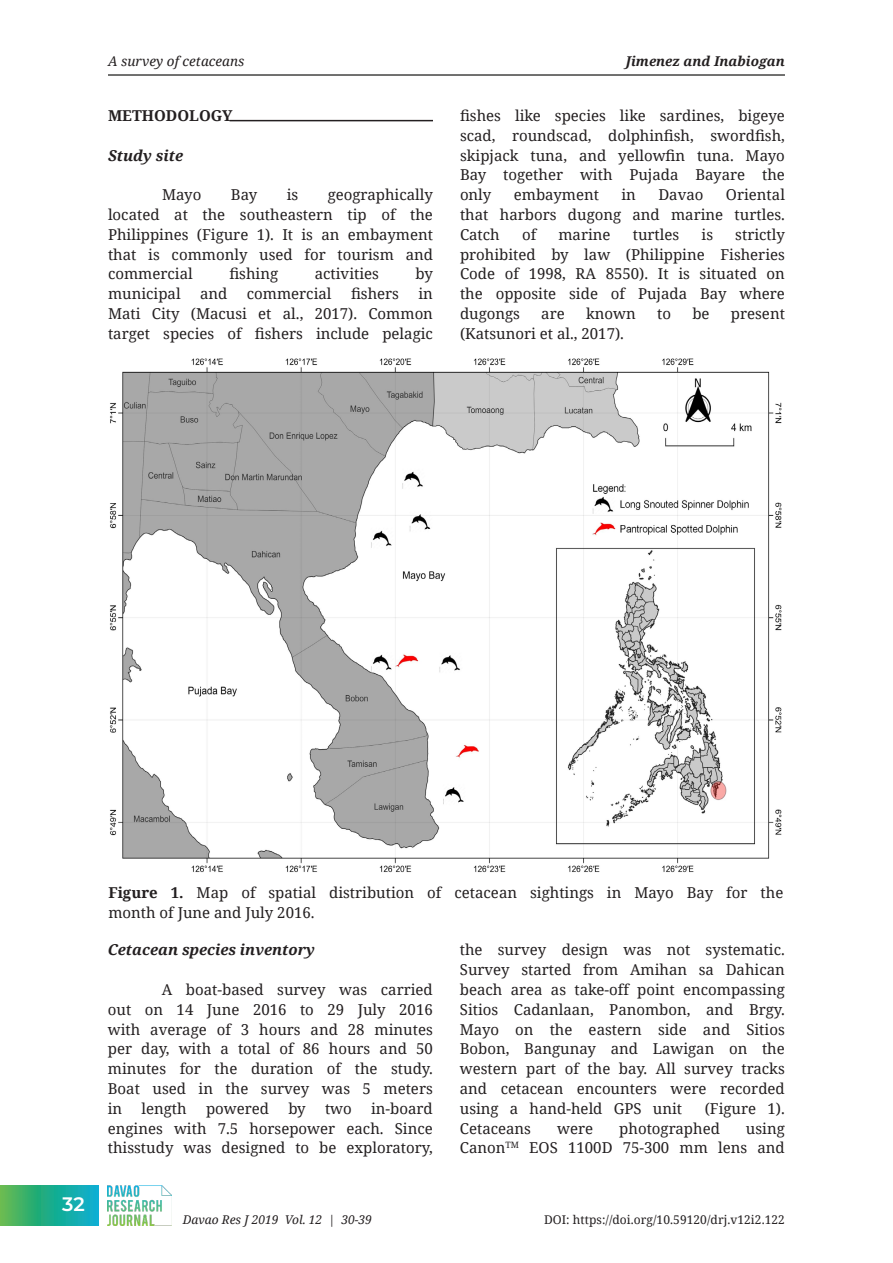
<style>
.page{position:relative;width:893px;height:1263px;background:#fff}
.page>*{position:absolute;margin:0;border:0;box-sizing:border-box;transform-origin:0 0}
.t1{font:600 19.5px "Montserrat";color:#fff}
.t2{font:15px/19.8px "Noto Serif";color:#231f20}
.t3{font:italic 700 15px "Noto Serif";color:#231f20}
.t4{font:700 15px "Noto Serif";color:#231f20}
.t5{font:italic 700 13.5px "Noto Serif";color:#231f20}
.t6{font:italic 13.5px "Noto Serif";letter-spacing:.005em;color:#231f20}
.t7{font:12px "Noto Serif";letter-spacing:.005em;color:#231f20}
.t8{font:italic 12px "Noto Serif";color:#231f20}
.s1{font-weight:700}
</style>
<div class="page">
<hr style="left:108px;top:74px;width:677px;height:2px;background:#040503">
<svg style="left:0;top:1185px;width:98px;height:40px;background:#28af8b"></svg>
<img style="left:107px;top:1185px;width:65px;height:40px">
<img style="left:109px;top:358px;width:672px;height:515px">
<hr style="left:230px;top:120px;width:203px;height:1px;background:#231f20">
<p class="t6" style="left:108px;top:52px;width:138px">A survey of cetaceans</p>
<p class="t5" style="left:626px;top:52px;width:161px">Jimenez and Inabiogan</p>
<p class="t4" style="left:108px;top:105px;width:126px">METHODOLOGY</p>
<p class="t3" style="left:108px;top:145px;width:77px">Study site</p>
<p class="t2" style="left:162px;top:184px;width:41px">Mayo</p>
<p class="t2" style="left:231px;top:184px;width:28px">Bay</p>
<p class="t2" style="left:287px;top:184px;width:13px">is</p>
<p class="t2" style="left:328px;top:184px;width:107px">geographically</p>
<p class="t2" style="left:108px;top:204px;width:326px">located at the southeastern tip of the</p>
<p class="t2" style="left:108px;top:224px;width:326px">Philippines (Figure 1). It is an embayment</p>
<p class="t2" style="left:108px;top:244px;width:326px">that is commonly used for tourism and</p>
<p class="t2" style="left:108px;top:264px;width:86px">commercial</p>
<p class="t2" style="left:229px;top:264px;width:50px">fishing</p>
<p class="t2" style="left:315px;top:264px;width:66px">activities</p>
<p class="t2" style="left:416px;top:264px;width:19px">by</p>
<p class="t2" style="left:108px;top:283px;width:74px">municipal</p>
<p class="t2" style="left:200px;top:283px;width:29px">and</p>
<p class="t2" style="left:247px;top:283px;width:86px">commercial</p>
<p class="t2" style="left:351px;top:283px;width:50px">fishers</p>
<p class="t2" style="left:418px;top:283px;width:16px">in</p>
<p class="t2" style="left:108px;top:303px;width:326px">Mati City (Macusi et al., 2017). Common</p>
<p class="t2" style="left:108px;top:323px;width:326px">target species of fishers include pelagic</p>
<p class="t2" style="left:460px;top:105px;width:326px">fishes like species like sardines, bigeye</p>
<p class="t2" style="left:460px;top:125px;width:326px">scad, roundscad, dolphinfish, swordfish,</p>
<p class="t2" style="left:460px;top:145px;width:326px;text-align:justify">skipjack tuna, and yellowfin tuna. Mayo Bay together with Pujada Bayare the only</p>
<p class="t2" style="left:514px;top:184px;width:87px">embayment</p>
<p class="t2" style="left:621px;top:184px;width:16px">in</p>
<p class="t2" style="left:658px;top:184px;width:47px">Davao</p>
<p class="t2" style="left:726px;top:184px;width:61px">Oriental</p>
<p class="t2" style="left:460px;top:204px;width:326px">that harbors dugong and marine turtles.</p>
<p class="t2" style="left:460px;top:224px;width:41px">Catch</p>
<p class="t2" style="left:522px;top:224px;width:16px">of</p>
<p class="t2" style="left:558px;top:224px;width:54px">marine</p>
<p class="t2" style="left:633px;top:224px;width:48px">turtles</p>
<p class="t2" style="left:701px;top:224px;width:13px">is</p>
<p class="t2" style="left:735px;top:224px;width:51px">strictly</p>
<p class="t2" style="left:460px;top:244px;width:326px">prohibited by law (Philippine Fisheries</p>
<p class="t2" style="left:460px;top:264px;width:326px">Code of 1998, RA 8550). It is situated on the opposite side of Pujada Bay where</p>
<p class="t2" style="left:460px;top:303px;width:61px">dugongs</p>
<p class="t2" style="left:541px;top:303px;width:25px">are</p>
<p class="t2" style="left:586px;top:303px;width:51px">known</p>
<p class="t2" style="left:657px;top:303px;width:15px">to</p>
<p class="t2" style="left:692px;top:303px;width:19px">be</p>
<p class="t2" style="left:731px;top:303px;width:56px">present</p>
<p class="t2" style="left:460px;top:323px;width:165px">(Katsunori et al., 2017).</p>
<h1 class="t1" style="left:62px;top:1191px;width:24px">32</h1>
<p class="t2" style="left:108px;top:882px;width:676px"><span class="s1">Figure 1.</span> Map of spatial distribution of cetacean sightings in Mayo Bay for the</p>
<p class="t2" style="left:108px;top:902px;width:208px">month of June and July 2016.</p>
<p class="t3" style="left:108px;top:939px;width:208px">Cetacean species inventory</p>
<p class="t2" style="left:162px;top:979px;width:272px">A boat-based survey was carried</p>
<p class="t2" style="left:108px;top:999px;width:326px">out on 14 June 2016 to 29 July 2016</p>
<p class="t2" style="left:108px;top:1019px;width:326px">with average of 3 hours and 28 minutes</p>
<p class="t2" style="left:108px;top:1038px;width:326px">per day, with a total of 86 hours and 50</p>
<p class="t2" style="left:108px;top:1058px;width:326px">minutes for the duration of the study.</p>
<p class="t2" style="left:108px;top:1078px;width:326px">Boat used in the survey was 5 meters</p>
<p class="t2" style="left:108px;top:1098px;width:16px">in</p>
<p class="t2" style="left:142px;top:1098px;width:47px">length</p>
<p class="t2" style="left:206px;top:1098px;width:65px">powered</p>
<p class="t2" style="left:288px;top:1098px;width:19px">by</p>
<p class="t2" style="left:325px;top:1098px;width:28px">two</p>
<p class="t2" style="left:371px;top:1098px;width:63px">in-board</p>
<p class="t2" style="left:108px;top:1118px;width:326px">engines with 7.5 horsepower each. Since</p>
<p class="t2" style="left:108px;top:1137px;width:326px">thisstudy was designed to be exploratory,</p>
<p class="t2" style="left:460px;top:939px;width:326px">the survey design was not systematic.</p>
<p class="t2" style="left:460px;top:959px;width:326px">Survey started from Amihan sa Dahican beach area as take-off point encompassing</p>
<p class="t2" style="left:460px;top:999px;width:326px">Sitios Cadanlaan, Panombon, and Brgy.</p>
<p class="t2" style="left:460px;top:1019px;width:326px">Mayo on the eastern side and Sitios</p>
<p class="t2" style="left:460px;top:1038px;width:326px">Bobon, Bangunay and Lawigan on the western part of the bay. All survey tracks</p>
<p class="t2" style="left:460px;top:1078px;width:326px">and cetacean encounters were recorded</p>
<p class="t2" style="left:460px;top:1098px;width:224px">using a hand-held GPS unit</p>
<p class="t2" style="left:705px;top:1098px;width:82px">(Figure 1).</p>
<p class="t2" style="left:460px;top:1118px;width:73px">Cetaceans</p>
<p class="t2" style="left:557px;top:1118px;width:38px">were</p>
<p class="t2" style="left:619px;top:1118px;width:102px">photographed</p>
<p class="t2" style="left:746px;top:1118px;width:40px">using</p>
<p class="t2" style="left:460px;top:1137px;width:326px">Canon<sup>TM</sup> EOS 1100D 75-300 mm lens and</p>
<p class="t8" style="left:183px;top:1211px;width:191px">Davao Res J 2019 Vol. 12 | 30-39</p>
<p class="t7" style="left:544px;top:1211px;width:242px">DOI: https://doi.org/10.59120/drj.v12i2.122</p>
</div>
